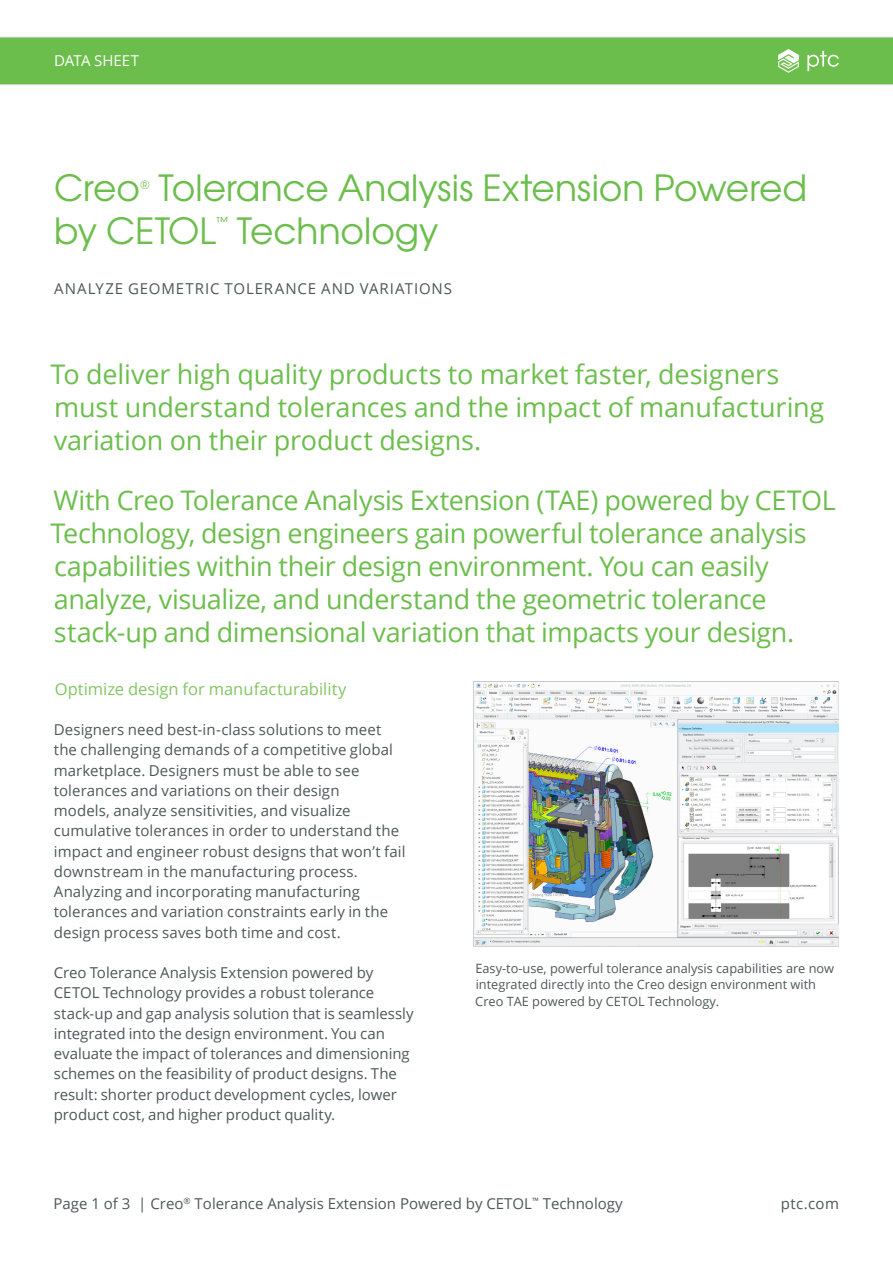
<style>
.page{position:relative;width:893px;height:1263px;background:#fff}
.page>*{position:absolute;margin:0;border:0;box-sizing:border-box;transform-origin:0 0}
._1__Headline{font:36px/43.2px "Te X Gyre Adventor";color:#6cbe4c}
._3__Introduction{font:27px/33px "Open Sans";letter-spacing:-.01em;color:#6cbe4c}
._3__Text_Subhead_1{font:16.5px "Open Sans";color:#82c663}
._4__Text_Body{font:15px/20.2px "Open Sans";color:#4e5758}
._2__Headline_Subhead{font:15px "Open Sans";letter-spacing:.06em;color:#4e5758}
.t1{font:15px "Open Sans";color:#fff}
._6__Caption{font:12.75px/16.5px "Open Sans";color:#4e5758}
._1__Headline-2{font:12.3px "Te X Gyre Adventor";color:#6cbe4c}
</style>
<div class="page">
<div style="left:0;top:37px;width:893px;height:48px;background:#6cbe4c"></div>
<img style="left:473px;top:682px;width:365px;height:265px">
<p class="t1" style="left:54px;top:50px;width:87px">DATA SHEET</p>
<p class="_1__Headline" style="left:54px;top:164px;width:87px">Creo</p>
<p class="_1__Headline-2" style="left:140px;top:174px;width:11px">®</p>
<p class="_1__Headline" style="left:54px;top:164px;width:754px;text-indent:104px">Tolerance Analysis Extension Powered by CETOL</p>
<p class="_1__Headline-2" style="left:216px;top:212px;width:14px">™</p>
<p class="_1__Headline" style="left:237px;top:207px;width:203px">Technology</p>
<p class="_2__Headline_Subhead" style="left:54px;top:278px;width:399px">ANALYZE GEOMETRIC TOLERANCE AND VARIATIONS</p>
<p class="_3__Introduction" style="left:51px;top:357px;width:775px">To deliver high quality products to market faster, designers must understand tolerances and the impact of manufacturing variation on their product designs.</p>
<p class="_3__Introduction" style="left:51px;top:483px;width:787px">With Creo Tolerance Analysis Extension (TAE) powered by CETOL Technology, design engineers gain powerful tolerance analysis capabilities within their design environment. You can easily analyze, visualize, and understand the geometric tolerance stack-up and dimensional variation that impacts your design.</p>
<p class="_3__Text_Subhead_1" style="left:55px;top:677px;width:293px">Optimize design for manufacturability</p>
<p class="_4__Text_Body" style="left:54px;top:719px;width:353px">Designers need best-in-class solutions to meet the challenging demands of a competitive global marketplace. Designers must be able to see tolerances and variations on their design<br>models, analyze sensitivities, and visualize cumulative tolerances in order to understand the impact and engineer robust designs that won’t fail downstream in the manufacturing process.<br>Analyzing and incorporating manufacturing tolerances and variation constraints early in the design process saves both time and cost.</p>
<p class="_4__Text_Body" style="left:54px;top:962px;width:361px">Creo Tolerance Analysis Extension powered by CETOL Technology provides a robust tolerance stack-up and gap analysis solution that is seamlessly integrated into the design environment. You can evaluate the impact of tolerances and dimensioning schemes on the feasibility of product designs. The result: shorter product development cycles, lower product cost, and higher product quality.</p>
<p class="_6__Caption" style="left:475px;top:959px;width:360px">Easy-to-use, powerful tolerance analysis capabilities are now integrated directly into the Creo design environment with<br>Creo TAE powered by CETOL Technology.</p>
<p class="_4__Text_Body" style="left:53px;top:1193px;width:571px">Page 1 of 3 | Creo<sup>®</sup> Tolerance Analysis Extension Powered by CETOL<sup>™</sup> Technology</p>
<p class="_4__Text_Body" style="left:781px;top:1193px;width:60px">ptc.com</p>
</div>
